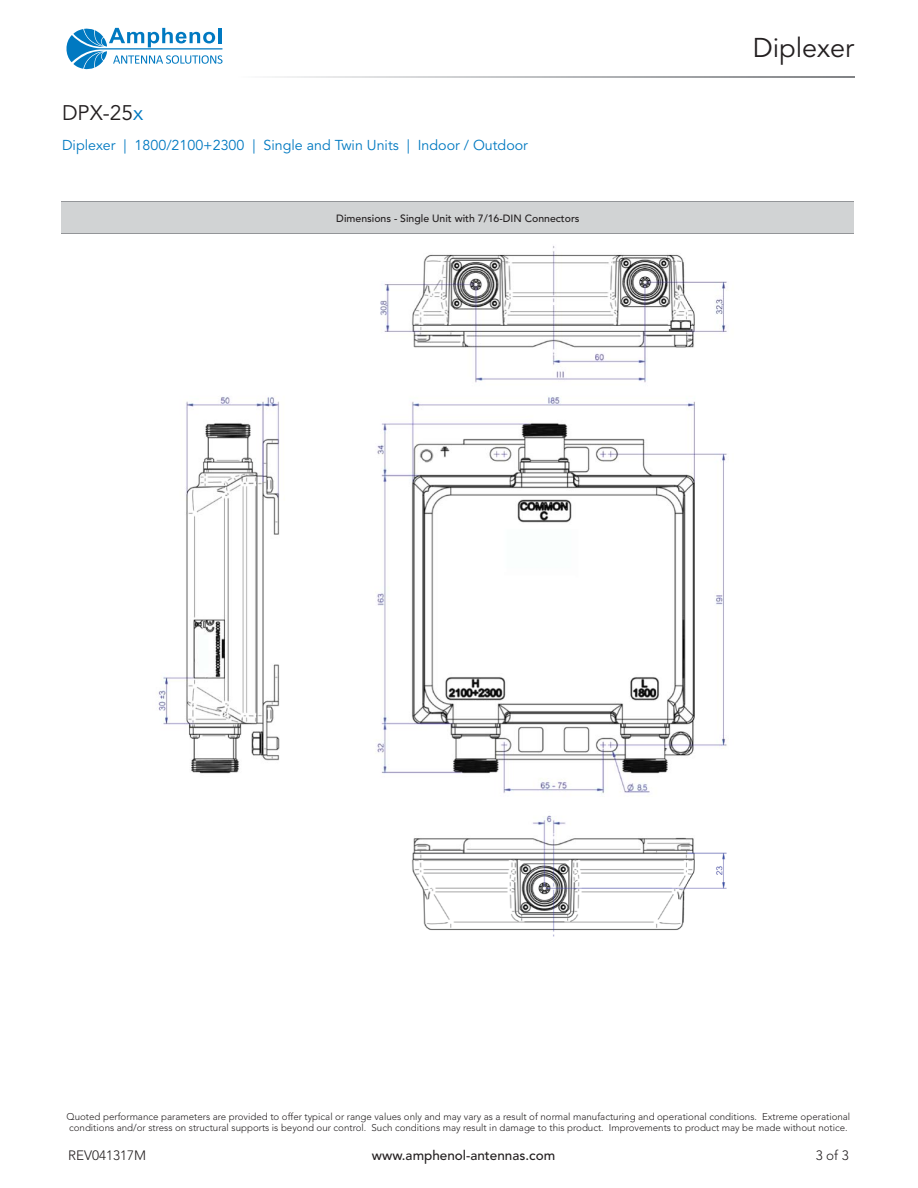
<style>
.page{position:relative;width:918px;height:1188px;background:#fff}
.page>*{position:absolute;margin:0;border:0;box-sizing:border-box;transform-origin:0 0}
.t1{font:27px "Avenir LT Std";color:#231f20}
.t2{font:21px "Avenir LT Std";color:#231f20}
.t3{font:14.25px "Avenir LT Std";color:#0079c1}
.t4{font:500 13.5px "Avenir LT Std";color:#231f20}
.t5{font:300 13.5px "Avenir LT Std";color:#231f20}
.t6{font:500 10.5px "Avenir LT Std";color:#231f20}
.t7{font:300 9.75px/11.7px "Avenir LT Std";color:#231f20}
.s1{color:#0079c1}
</style>
<div class="page">
<svg style="left:66px;top:28px;width:157px;height:41px"></svg>
<svg style="left:272px;top:76px;width:582px;height:2px"></svg>
<div style="left:62px;top:201px;width:792px;height:33px;background:#d1d3d4"></div>
<hr style="left:62px;top:201px;width:792px;height:1px;background:#939598">
<hr style="left:62px;top:234px;width:792px;height:1px;background:#939598">
<img style="left:158px;top:246px;width:569px;height:691px">
<h2 class="t2" style="left:62px;top:104px;width:83px">DPX-25<span class="s1">x</span></h2>
<h3 class="t3" style="left:62px;top:139px;width:467px">Diplexer | 1800/2100+2300 | Single and Twin Units | Indoor / Outdoor</h3>
<p class="t6" style="left:336px;top:213px;width:245px">Dimensions - Single Unit with 7/16-DIN Connectors</p>
<h1 class="t1" style="left:753px;top:36px;width:103px">Diplexer</h1>
<p class="t7" style="left:67px;top:1111px;width:785px">Quoted performance parameters are provided to offer typical or range values only and may vary as a result of normal manufacturing and operational conditions. Extreme operational conditions and/or stress on structural supports is beyond our control. Such conditions may result in damage to this product. Improvements to product may be made without notice.</p>
<h3 class="t5" style="left:68px;top:1150px;width:80px">REV041317M</h3>
<h3 class="t4" style="left:372px;top:1150px;width:185px">www.amphenol-antennas.com</h3>
<h3 class="t5" style="left:816px;top:1150px;width:35px">3 of 3</h3>
</div>
